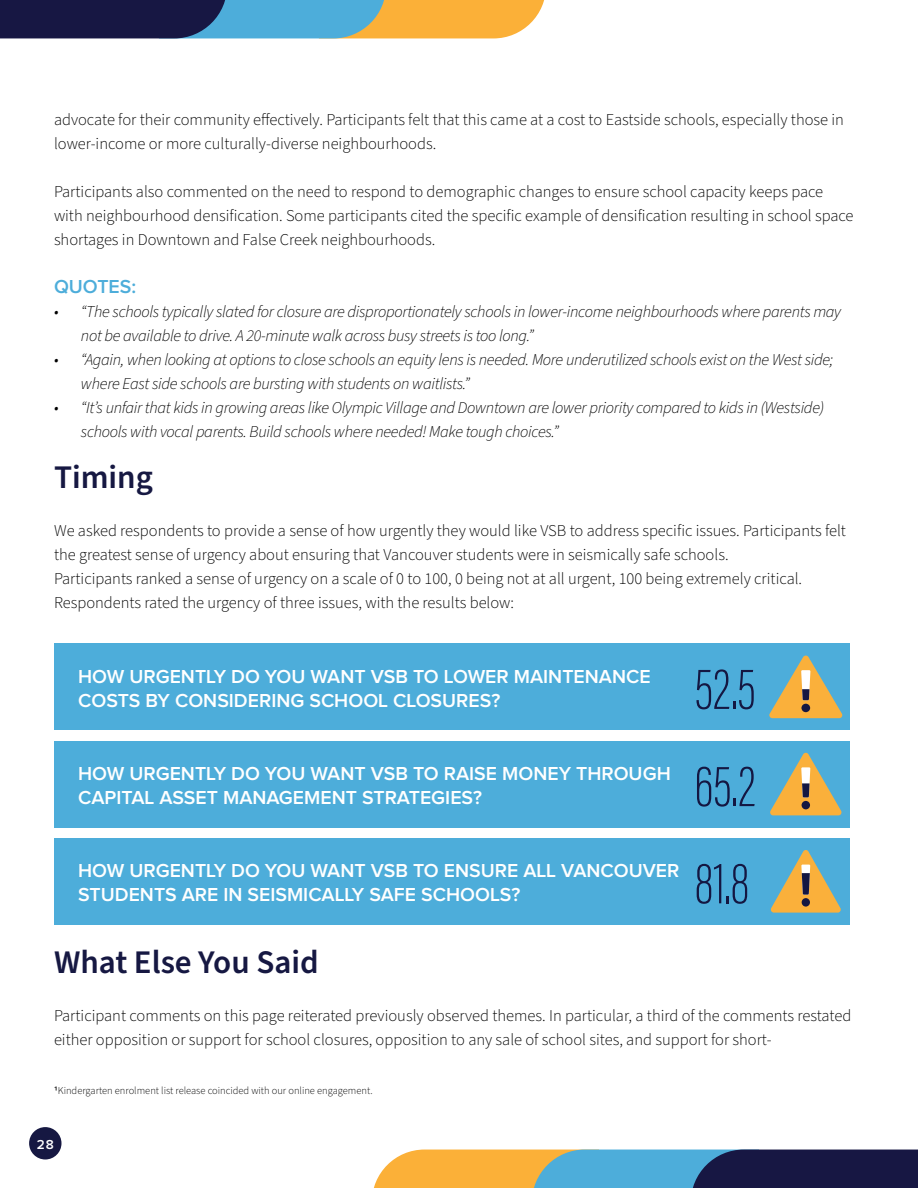
<style>
.page{position:relative;width:918px;height:1188px;background:#fff}
.page>*{position:absolute;margin:0;border:0;box-sizing:border-box;transform-origin:0 0}
.t1{font:200 60px/97.2px "Acumin Pro Extra Cond";color:#141742;text-align:justify}
.t2{font:600 33px "Source Sans Pro";color:#161842}
.t3{font:600 19.5px/24px "Proxima Nova";color:#fff}
.t4{font:600 19.5px "Proxima Nova";color:#4dadda}
.t5{font:300 16.5px/24px "Source Sans Pro";color:#000}
.t6{font:italic 300 16.5px/24px "Source Sans Pro";letter-spacing:-.02em;color:#000}
.t7{font:600 13.5px "Proxima Nova";color:#fff}
.t8{font:300 10.5px "Source Sans Pro";color:#000}
.s1{font-family:"Roboto";font-weight:400}
</style>
<div class="page">
<svg style="left:374px;top:1150px;width:544px;height:38px;background:#6f7570"></svg>
<svg style="left:0;top:0;width:544px;height:38px;background:#6f7570"></svg>
<div style="left:29px;top:1127px;width:33px;height:33px;background:#161842;border-radius:50%"></div>
<div style="left:54px;top:644px;width:796px;height:86px;background:#4dadda"></div>
<div style="left:54px;top:741px;width:796px;height:86px;background:#4dadda"></div>
<div style="left:54px;top:838px;width:796px;height:86px;background:#4dadda"></div>
<svg style="left:769px;top:655px;width:74px;height:63px"></svg>
<svg style="left:770px;top:752px;width:72px;height:63px"></svg>
<svg style="left:770px;top:850px;width:71px;height:63px"></svg>
<p class="t5" style="left:54px;top:108px;width:791px">advocate for their community effectively. Participants felt that this came at a cost to Eastside schools, especially those in lower-income or more culturally-diverse neighbourhoods.</p>
<p class="t5" style="left:54px;top:180px;width:801px">Participants also commented on the need to respond to demographic changes to ensure school capacity keeps pace with neighbourhood densification. Some participants cited the specific example of densification resulting in school space shortages in Downtown and False Creek neighbourhoods.</p>
<p class="t4" style="left:54px;top:277px;width:84px">QUOTES:</p>
<p class="t6" style="left:81px;top:300px;width:762px;text-indent:-27px">• “The schools typically slated for closure are disproportionately schools in lower-income neighbourhoods where parents may not be available to drive. A 20-minute walk across busy streets is too long.”</p>
<p class="t6" style="left:81px;top:348px;width:754px;text-indent:-27px">• “Again, when looking at options to close schools an equity lens is needed. More underutilized schools exist on the West side; where East side schools are bursting with students on waitlists.”</p>
<p class="t6" style="left:81px;top:396px;width:745px;text-indent:-27px">• “It’s unfair that kids in growing areas like Olympic Village and Downtown are lower priority compared to kids in (Westside) schools with vocal parents. Build schools where needed! Make tough choices.”</p>
<h2 class="t2" style="left:54px;top:455px;width:100px">Timing</h2>
<p class="t5" style="left:54px;top:519px;width:794px">We asked respondents to provide a sense of how urgently they would like VSB to address specific issues. Participants felt the greatest sense of urgency about ensuring that Vancouver students were in seismically safe schools.<br>Participants ranked a sense of urgency on a scale of 0 to 100, 0 being not at all urgent, 100 being extremely critical.<br>Respondents rated the urgency of three issues, with the results below:</p>
<p class="t3" style="left:78px;top:665px;width:574px">HOW URGENTLY DO YOU WANT VSB TO LOWER MAINTENANCE<br>COSTS BY CONSIDERING SCHOOL CLOSURES?</p>
<p class="t3" style="left:78px;top:762px;width:594px">HOW URGENTLY DO YOU WANT VSB TO RAISE MONEY THROUGH<br>CAPITAL ASSET MANAGEMENT STRATEGIES?</p>
<p class="t3" style="left:78px;top:859px;width:603px">HOW URGENTLY DO YOU WANT VSB TO ENSURE ALL VANCOUVER<br>STUDENTS ARE IN SEISMICALLY SAFE SCHOOLS?</p>
<h1 class="t1" style="left:695px;top:640px;width:63px">52.5<br>65.2<br>81.8</h1>
<h2 class="t2" style="left:54px;top:940px;width:266px">What Else You Said</h2>
<p class="t5" style="left:54px;top:1004px;width:799px">Participant comments on this page reiterated previously observed themes. In particular, a third of the comments restated either opposition or support for school closures, opposition to any sale of school sites, and support for short-</p>
<p class="t8" style="left:54px;top:1084px;width:320px"><span class="s1">¹</span>Kindergarten enrolment list release coincided with our online engagement.</p>
<p class="t7" style="left:37px;top:1138px;width:19px">28</p>
</div>
